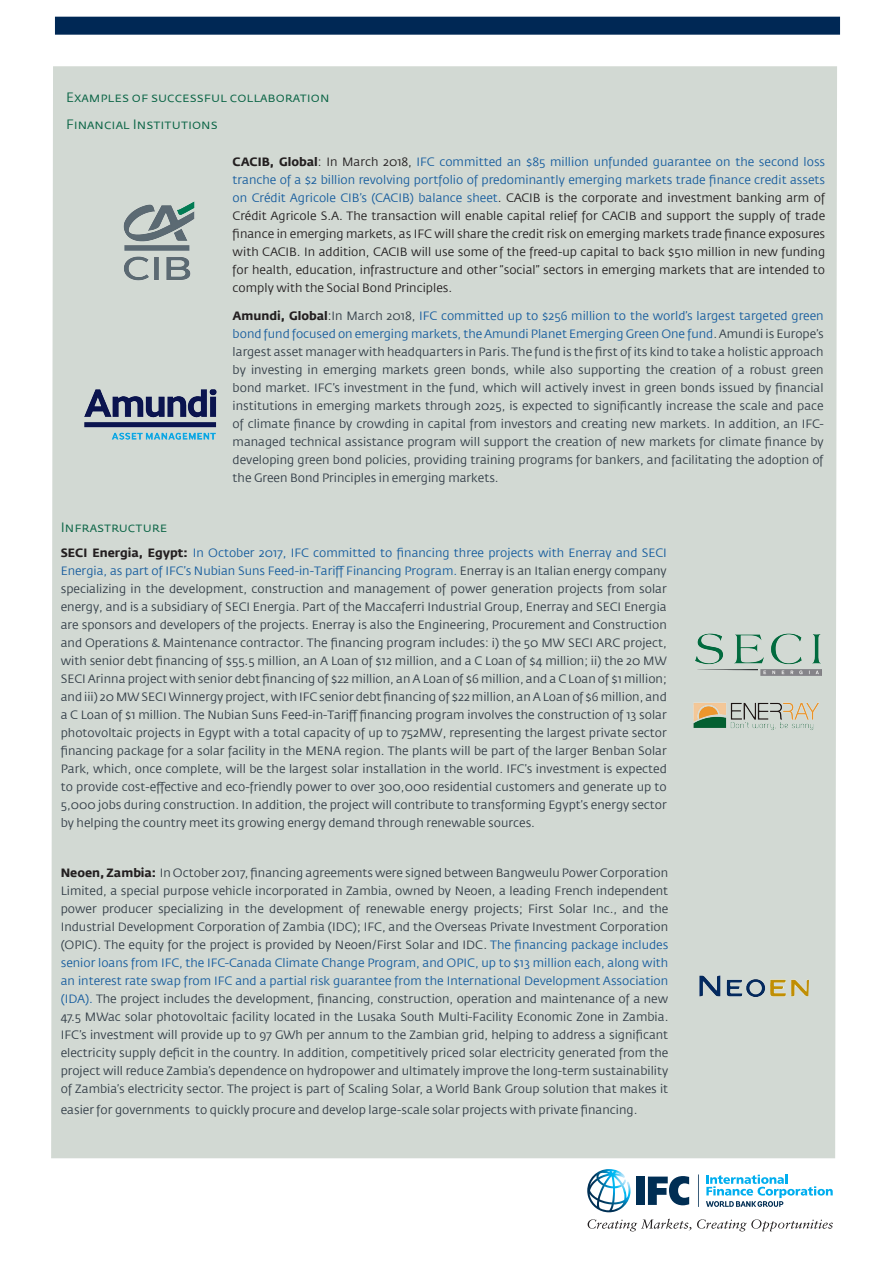
<style>
.page{position:relative;width:893px;height:1263px;background:#fff}
.page>*{position:absolute;margin:0;border:0;box-sizing:border-box;transform-origin:0 0}
.t1{font:13.5px "Fedra Sans Std";color:#0b6546}
.t2{font:12px/18px "Fedra Sans Std";color:#333e48;text-align:justify}
.t3{font:12px/18px "Fedra Sans Std";color:#231f20;text-align:justify}
.s1{font-weight:700}
.s2{color:#175d9e}
.s3{font-weight:700;color:#231f20}
.s4{color:#231f20}
</style>
<div class="page">
<div style="left:51px;top:66px;width:786px;height:1092px;background:#d2d9d3"></div>
<div style="left:55px;top:17px;width:785px;height:18px;background:#002855"></div>
<div style="left:636px;top:1176px;width:9px;height:29px;background:#002e54"></div>
<svg style="left:587px;top:1169px;width:43px;height:43px"></svg>
<svg style="left:648px;top:1176px;width:41px;height:29px"></svg>
<hr style="left:698px;top:1174px;width:1px;height:33px;background:#002e54">
<svg style="left:706px;top:1174px;width:127px;height:33px"></svg>
<svg style="left:588px;top:1219px;width:245px;height:12px"></svg>
<img style="left:693px;top:963px;width:117px;height:36px">
<img style="left:695px;top:629px;width:126px;height:47px">
<img style="left:694px;top:700px;width:125px;height:32px">
<img style="left:112px;top:194px;width:95px;height:95px">
<img style="left:81px;top:389px;width:138px;height:55px">
<p class="t1" style="left:66px;top:89px;width:265px">Examples of successful collaboration</p>
<p class="t1" style="left:66px;top:116px;width:153px">Financial Institutions</p>
<p class="t3" style="left:233px;top:153px;width:594px"><span class="s1">CACIB, Global</span>: In March 2018, <span class="s2">IFC committed an $85 million unfunded guarantee on the second loss tranche of a $2 billion revolving portfolio of predominantly emerging markets trade finance credit assets on Crédit Agricole CIB’s (CACIB) balance sheet</span>. CACIB is the corporate and investment banking arm of Crédit Agricole S.A. The transaction will enable capital relief for CACIB and support the supply of trade finance in emerging markets, as IFC will share the credit risk on emerging markets trade finance exposures with CACIB. In addition, CACIB will use some of the freed-up capital to back $510 million in new funding for health, education, infrastructure and other “social” sectors in emerging markets that are intended to comply with the Social Bond Principles.</p>
<p class="t2" style="left:233px;top:307px;width:593px"><span class="s3">Amundi, Global</span><span class="s4">:</span>In March 2018, <span class="s2">IFC committed up to $256 million to the world’s largest targeted green bond fund focused on emerging markets, the Amundi Planet Emerging Green One fund</span>. Amundi is Europe’s largest asset manager with headquarters in Paris. The fund is the first of its kind to take a holistic approach by investing in emerging markets green bonds, while also supporting the creation of a robust green bond market. IFC’s investment in the fund, which will actively invest in green bonds issued by financial institutions in emerging markets through 2025, is expected to significantly increase the scale and pace of climate finance by crowding in capital from investors and creating new markets. In addition, an IFC&shy;managed technical assistance program will support the creation of new markets for climate finance by developing green bond policies, providing training programs for bankers, and facilitating the adoption of the Green Bond Principles in emerging markets.</p>
<p class="t1" style="left:61px;top:519px;width:108px">Infrastructure</p>
<p class="t2" style="left:61px;top:544px;width:608px"><span class="s3">SECI Energia, Egypt:</span> <span class="s2">In October 2017, IFC committed to financing three projects with Enerray and SECI Energia, as part of IFC’s Nubian Suns Feed-in-Tariff Financing Program.</span> Enerray is an Italian energy company specializing in the development, construction and management of power generation projects from solar energy, and is a subsidiary of SECI Energia. Part of the Maccaferri Industrial Group, Enerray and SECI Energia are sponsors and developers of the projects. Enerray is also the Engineering, Procurement and Construction and Operations &amp; Maintenance contractor. The financing program includes: i) the 50 MW SECI ARC project, with senior debt financing of $55.5 million, an A Loan of $12 million, and a C Loan of $4 million; ii) the 20 MW SECI Arinna project with senior debt financing of $22 million, an A Loan of $6 million, and a C Loan of $1 million; and iii) 20 MW SECI Winnergy project, with IFC senior debt financing of $22 million, an A Loan of $6 million, and a C Loan of $1 million. The Nubian Suns Feed-in-Tariff financing program involves the construction of 13 solar photovoltaic projects in Egypt with a total capacity of up to 752MW, representing the largest private sector financing package for a solar facility in the MENA region. The plants will be part of the larger Benban Solar Park, which, once complete, will be the largest solar installation in the world. IFC’s investment is expected to provide cost-effective and eco-friendly power to over 300,000 residential customers and generate up to 5,000 jobs during construction. In addition, the project will contribute to transforming Egypt’s energy sector by helping the country meet its growing energy demand through renewable sources.</p>
<p class="t2" style="left:61px;top:863px;width:609px"><span class="s3">Neoen, Zambia:</span> In October 2017, financing agreements were signed between Bangweulu Power Corporation Limited, a special purpose vehicle incorporated in Zambia, owned by Neoen, a leading French independent power producer specializing in the development of renewable energy projects; First Solar Inc., and the Industrial Development Corporation of Zambia (IDC); IFC, and the Overseas Private Investment Corporation (OPIC). The equity for the project is provided by Neoen/First Solar and IDC. <span class="s2">The financing package includes senior loans from IFC, the IFC-Canada Climate Change Program, and OPIC, up to $13 million each, along with an interest rate swap from IFC and a partial risk guarantee from the International Development Association (IDA).</span> The project includes the development, financing, construction, operation and maintenance of a new 47.5 MWac solar photovoltaic facility located in the Lusaka South Multi-Facility Economic Zone in Zambia.<br>IFC’s investment will provide up to 97 GWh per annum to the Zambian grid, helping to address a significant electricity supply deficit in the country. In addition, competitively priced solar electricity generated from the project will reduce Zambia’s dependence on hydropower and ultimately improve the long-term sustainability of Zambia’s electricity sector. The project is part of Scaling Solar, a World Bank Group solution that makes it</p>
<p class="t2" style="left:61px;top:1100px;width:578px">easier for governments to quickly procure and develop large-scale solar projects with private financing.</p>
</div>
